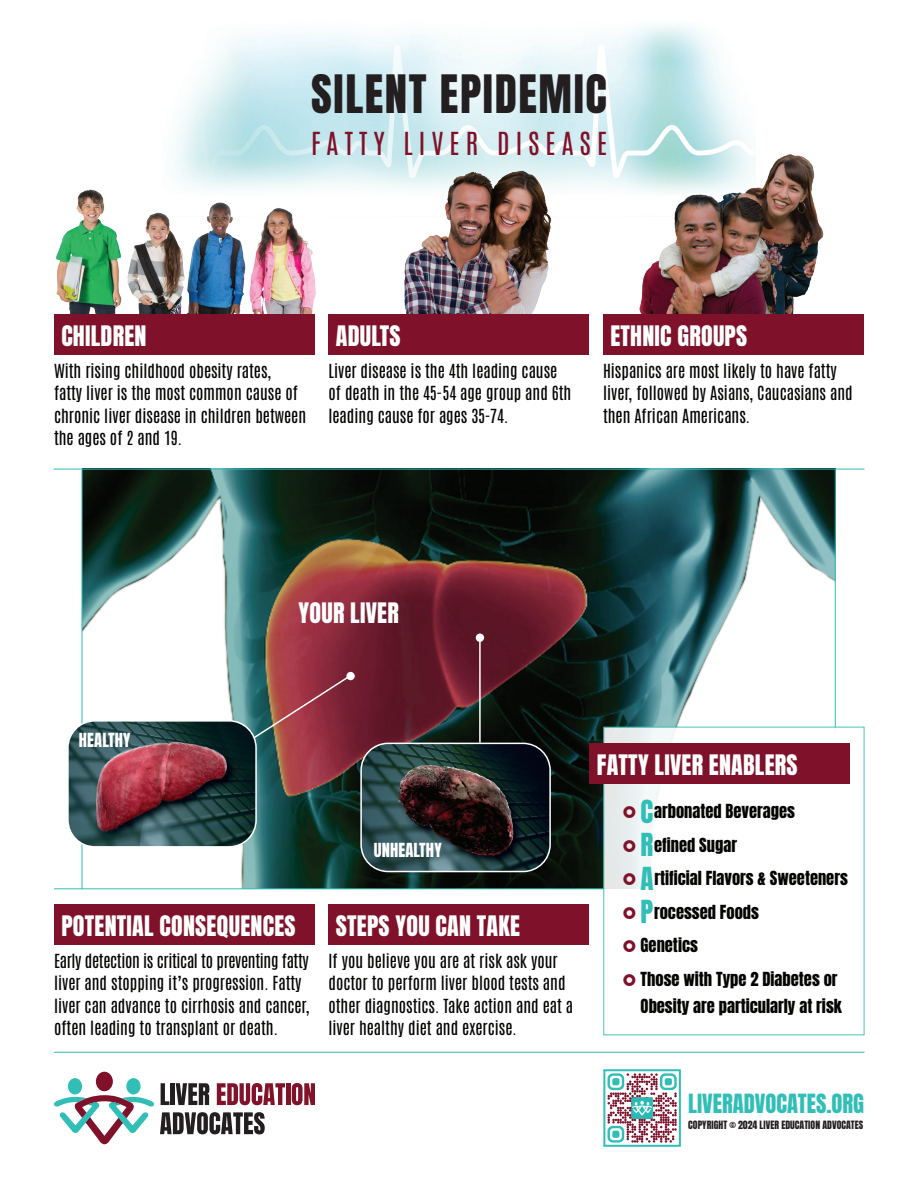
<style>
.page{position:relative;width:918px;height:1188px;background:#fff}
.page>*{position:absolute;margin:0;border:0;box-sizing:border-box;transform-origin:0 0}
.t1{font:45px "Anton";letter-spacing:.035em;color:#231f20}
.t2{font:27px "Antonio";letter-spacing:.23em;color:#7f122a}
.t3{font:24px "Anton";letter-spacing:.01em;color:#fff}
.t4{font:22.5px "Anton";color:#31beb6}
.t5{font:16.5px/22.5px "Antonio";color:#040503}
.t6{font:16.5px/33.5px "Anton";color:#040503}
.t7{font:16.5px "Anton";letter-spacing:.01em;color:#fff}
.t8{font:9.75px "Anton";letter-spacing:.005em;color:#231f20}
.s1{font-size:27px;color:#31beb6}
</style>
<div class="page">
<img style="left:83px;top:470px;width:752px;height:418px">
<svg style="left:181px;top:44px;width:575px;height:134px"></svg>
<img style="left:54px;top:184px;width:268px;height:131px">
<hr style="left:54px;top:888px;width:549px;height:1px;background:#31beb6">
<div style="left:54px;top:315px;width:261px;height:40px;background:#7f122a"></div>
<div style="left:54px;top:904px;width:261px;height:41px;background:#7f122a"></div>
<div style="left:328px;top:904px;width:262px;height:41px;background:#7f122a"></div>
<img style="left:613px;top:135px;width:241px;height:180px">
<img style="left:350px;top:168px;width:237px;height:147px">
<div style="left:603px;top:315px;width:261px;height:40px;background:#7f122a"></div>
<div style="left:328px;top:315px;width:262px;height:40px;background:#7f122a"></div>
<hr style="left:82px;top:469px;width:1px;height:420px;background:#31beb6">
<hr style="left:835px;top:469px;width:1px;height:265px;background:#31beb6">
<div style="left:603px;top:727px;width:261px;height:308px;background:#fff"></div>
<div style="left:590px;top:743px;width:260px;height:41px;background:#7f122a"></div>
<img style="left:361px;top:743px;width:189px;height:129px">
<div style="left:360px;top:743px;width:191px;height:129px;border:2px solid #fff;border-radius:27px"></div>
<img style="left:70px;top:721px;width:186px;height:126px">
<div style="left:67px;top:720px;width:190px;height:128px;border:2px solid #fff;border-radius:27px"></div>
<svg style="left:252px;top:675px;width:99px;height:65px;background:#84434c"></svg>
<div style="left:346px;top:672px;width:9px;height:8px;background:#fff;border-radius:50%"></div>
<div style="left:476px;top:634px;width:8px;height:8px;background:#fff;border-radius:50%"></div>
<hr style="left:479px;top:638px;width:2px;height:105px;background:#fff">
<hr style="left:54px;top:1052px;width:810px;height:1px;background:#31beb6">
<div style="left:68px;top:1078px;width:14px;height:16px;background:#31beb6;border-radius:50%"></div>
<div style="left:96px;top:1072px;width:17px;height:19px;background:#7f122a;border-radius:50%"></div>
<svg style="left:126px;top:1078px;width:15px;height:16px"></svg>
<hr style="left:286px;top:1083px;width:4px;height:22px;background:#80122a">
<svg style="left:292px;top:1083px;width:23px;height:22px"></svg>
<svg style="left:54px;top:1083px;width:231px;height:61px"></svg>
<svg style="left:608px;top:1073px;width:69px;height:70px"></svg>
<div style="left:612px;top:1078px;width:7px;height:7px;background:#31beb6;border-radius:2px"></div>
<div style="left:665px;top:1078px;width:7px;height:7px;background:#31beb6;border-radius:2px"></div>
<div style="left:612px;top:1131px;width:7px;height:7px;background:#31beb6;border-radius:2px"></div>
<img style="left:631px;top:1097px;width:22px;height:22px">
<div style="left:603px;top:1069px;width:78px;height:78px;border:2px solid #31beb6"></div>
<hr style="left:54px;top:469px;width:810px;height:1px;background:#31beb6">
<svg style="left:623px;top:806px;width:12px;height:12px"></svg>
<svg style="left:623px;top:840px;width:12px;height:12px"></svg>
<svg style="left:623px;top:873px;width:12px;height:12px"></svg>
<h1 class="t1" style="left:311px;top:71px;width:297px">SILENT EPIDEMIC</h1>
<h2 class="t2" style="left:311px;top:124px;width:298px">FATTY LIVER DISEASE</h2>
<h3 class="t3" style="left:61px;top:323px;width:87px">CHILDREN</h3>
<p class="t5" style="left:54px;top:360px;width:254px">With rising childhood obesity rates,<br>fatty liver is the most common cause of chronic liver disease in children between the ages of 2 and 19.</p>
<h3 class="t3" style="left:336px;top:323px;width:66px">ADULTS</h3>
<p class="t5" style="left:328px;top:360px;width:244px">Liver disease is the 4th leading cause of death in the 45-54 age group and 6th leading cause for ages 35-74.</p>
<h3 class="t3" style="left:610px;top:323px;width:138px">ETHNIC GROUPS</h3>
<p class="t5" style="left:603px;top:360px;width:251px">Hispanics are most likely to have fatty liver, followed by Asians, Caucasians and then African Americans.</p>
<h3 class="t3" style="left:299px;top:601px;width:102px">YOUR LIVER</h3>
<p class="t7" style="left:79px;top:732px;width:53px">HEALTHY</p>
<p class="t7" style="left:374px;top:842px;width:69px">UNHEALTHY</p>
<h3 class="t3" style="left:61px;top:913px;width:236px">POTENTIAL CONSEQUENCES</h3>
<p class="t5" style="left:54px;top:950px;width:257px">Early detection is critical to preventing fatty liver and stopping it’s progression. Fatty liver can advance to cirrhosis and cancer, often leading to transplant or death.</p>
<h3 class="t3" style="left:336px;top:913px;width:186px">STEPS YOU CAN TAKE</h3>
<p class="t5" style="left:328px;top:950px;width:246px">If you believe you are at risk ask your doctor to perform liver blood tests and other diagnostics. Take action and eat a liver healthy diet and exercise.</p>
<h3 class="t3" style="left:597px;top:752px;width:202px">FATTY LIVER ENABLERS</h3>
<p class="t6" style="left:641px;top:796px;width:209px"><span class="s1">C</span>arbonated Beverages<br><span class="s1">R</span>efined Sugar<br><span class="s1">A</span>rtificial Flavors &amp; Sweeteners<br><span class="s1">P</span>rocessed Foods<br>Genetics<br>Those with Type 2 Diabetes or</p>
<p class="t6" style="left:641px;top:990px;width:203px">Obesity are particularly at risk</p>
<h3 class="t4" style="left:688px;top:1092px;width:177px">LIVERADVOCATES.ORG</h3>
<p class="t8" style="left:688px;top:1120px;width:177px">COPYRIGHT © 2024 LIVER EDUCATION ADVOCATES</p>
</div>
